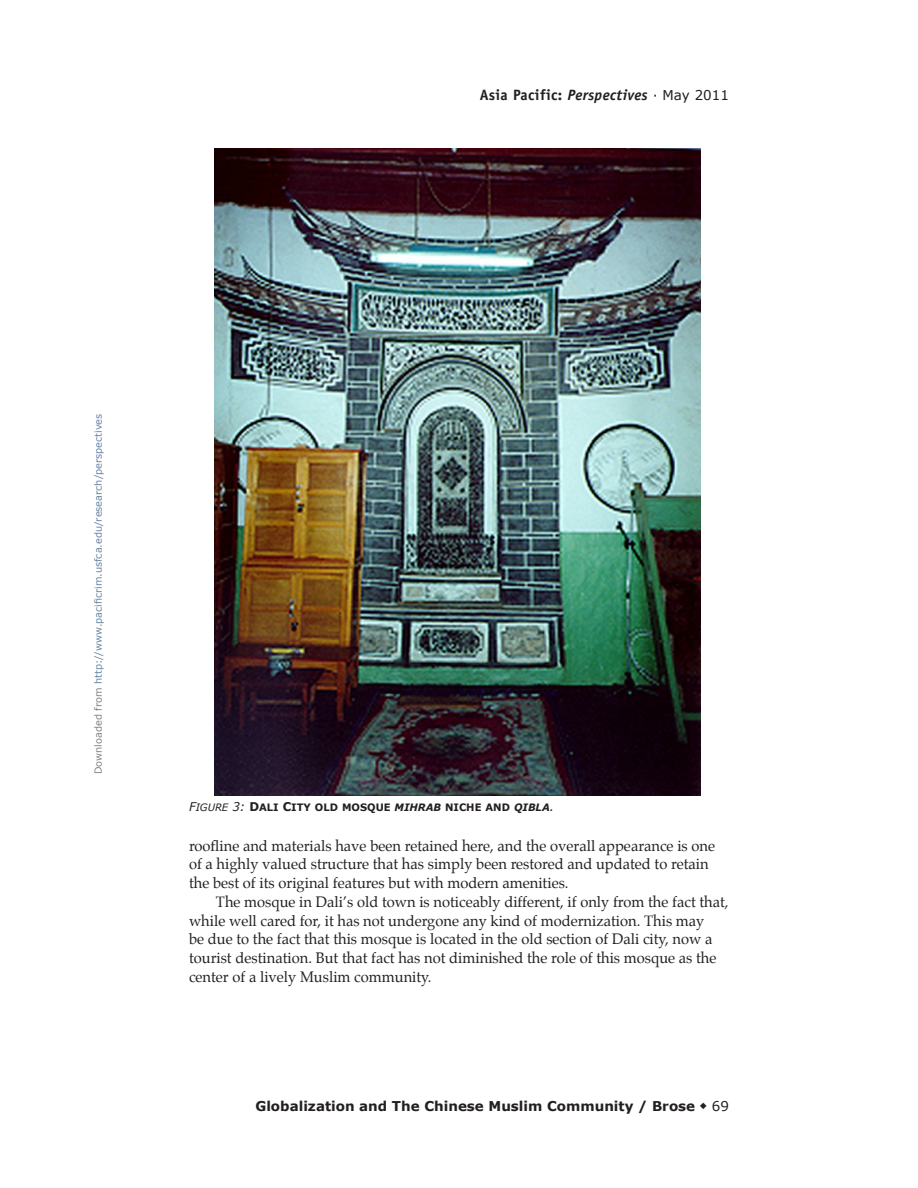
<style>
.page{position:relative;width:918px;height:1188px;background:#fff}
.page>*{position:absolute;margin:0;border:0;box-sizing:border-box;transform-origin:0 0}
.Text_BODY_indent{font:15px/18.8px "Palatino";color:#231f20}
.t1{font:700 15px "Officina Sans";letter-spacing:.025em;color:#231f20}
.t2{font:700 13.5px "Verdana";color:#231f20}
.FIGURE_Caption{font:10.2px "Verdana Bold SC850";color:#231f20}
.t3{font:9.75px "Verdana";color:#6685a3}
.s1{font-style:italic}
.s2{font-family:"Verdana";font-weight:400;font-size:13.5px}
.s3{color:#808285}
.s4{font-family:"Verdana Italic SC850";font-size:12px}
.s5{font-family:"Verdana Italic SC850"}
.s6{font-size:12px}
.s7{font-family:"Verdana Bold Italic SC850"}
.s8{font-weight:400}
</style>
<div class="page">
<img style="left:215px;top:148px;width:486px;height:648px">
<p class="t1" style="left:480px;top:85px;width:251px">Asia Pacific: <span class="s1">Perspectives</span> <span class="s2">∙ May 2011</span></p>
<p class="t3" style="left:92px;top:774px;width:362px;rotate:-90deg"><span class="s3">Downloaded from</span> http://www.pacificrim.usfca.edu/research/perspectives</p>
<p class="FIGURE_Caption" style="left:189px;top:801px;width:367px"><span class="s4">F</span><span class="s5">IGURE</span> <span class="s4">3:</span> <span class="s6">D</span>ALI <span class="s6">C</span>ITY OLD MOSQUE <span class="s7">MIHRAB</span> NICHE AND <span class="s7">QIBLA</span><span class="s4">.</span></p>
<p class="Text_BODY_indent" style="left:189px;top:836px;width:528px">roofline and materials have been retained here, and the overall appearance is one of a highly valued structure that has simply been restored and updated to retain the best of its original features but with modern amenities.</p>
<p class="Text_BODY_indent" style="left:189px;top:892px;width:541px;text-indent:27px">The mosque in Dali’s old town is noticeably different, if only from the fact that, while well cared for, it has not undergone any kind of modernization. This may<br>be due to the fact that this mosque is located in the old section of Dali city, now a tourist destination. But that fact has not diminished the role of this mosque as the center of a lively Muslim community.</p>
<p class="t2" style="left:255px;top:1097px;width:475px">Globalization and The Chinese Muslim Community / Brose ◆ <span class="s8">69</span></p>
</div>
